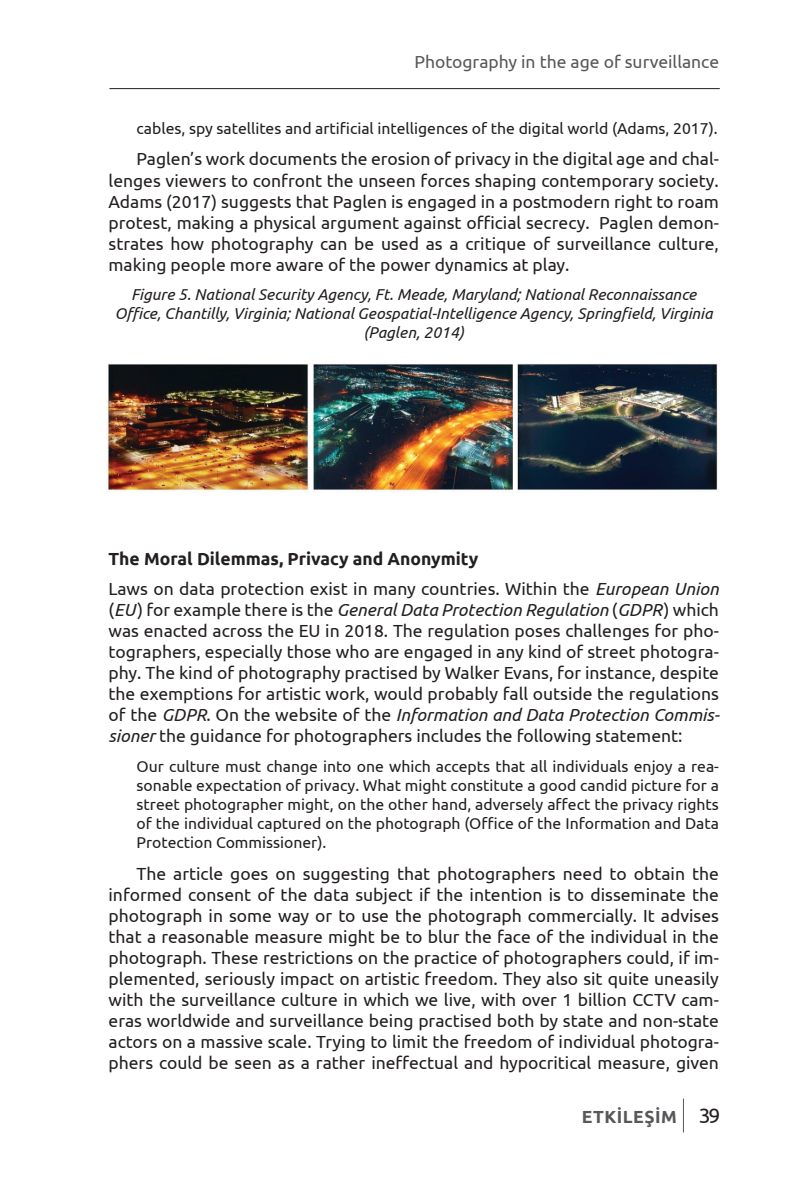
<style>
.page{position:relative;width:794px;height:1191px;background:#fff}
.page>*{position:absolute;margin:0;border:0;box-sizing:border-box;transform-origin:0 0}
.t1{font:17.5px/21px "Ubuntu";color:#231f20;text-align:justify}
.t2{font:17.5px "Ubuntu";color:#57585a}
.t3{font:700 17.5px "Ubuntu";letter-spacing:.03em;color:#57585a}
.t4{font:15.75px/19.1px "Ubuntu";color:#231f20;text-align:justify}
.t5{font:italic 15.75px/19.1px "Ubuntu";color:#231f20;text-align:center}
.s1{font-weight:700}
.s2{font-style:italic}
.s3{font-weight:400;font-size:21px;color:#231f20}
</style>
<div class="page">
<hr style="left:109px;top:88px;width:611px;height:1px;background:#231f20">
<hr style="left:683px;top:1098px;width:1px;height:34px;background:#57585a">
<img style="left:107px;top:363px;width:611px;height:128px">
<p class="t2" style="left:414px;top:52px;width:306px">Photography in the age of surveillance</p>
<p class="t4" style="left:137px;top:118px;width:582px">cables, spy satellites and artificial intelligences of the digital world (Adams, 2017).</p>
<p class="t1" style="left:109px;top:148px;width:612px;text-indent:28px">Paglen’s work documents the erosion of privacy in the digital age and chal&shy;lenges viewers to confront the unseen forces shaping contemporary society.<br>Adams (2017) suggests that Paglen is engaged in a postmodern right to roam protest, making a physical argument against official secrecy. Paglen demon&shy;strates how photography can be used as a critique of surveillance culture, making people more aware of the power dynamics at play.</p>
<p class="t5" style="left:115px;top:285px;width:599px">Figure 5. National Security Agency, Ft. Meade, Maryland; National Reconnaissance<br>Office, Chantilly, Virginia; National Geospatial-Intelligence Agency, Springfield, Virginia (Paglen, 2014)</p>
<p class="t1" style="left:109px;top:543px;width:612px;line-height:29.8px"><span class="s1">The Moral Dilemmas, Privacy and Anonymity<br></span>Laws on data protection exist in many countries. Within the <span class="s2">European Union</span></p>
<p class="t1" style="left:109px;top:598px;width:613px">(<span class="s2">EU</span>) for example there is the <span class="s2">General Data Protection Regulation</span> (<span class="s2">GDPR</span>) which was enacted across the EU in 2018. The regulation poses challenges for pho&shy;tographers, especially those who are engaged in any kind of street photogra&shy;phy. The kind of photography practised by Walker Evans, for instance, despite the exemptions for artistic work, would probably fall outside the regulations of the <span class="s2">GDPR</span>. On the website of the <span class="s2">Information and Data Protection Commis&shy;sioner</span> the guidance for photographers includes the following statement:</p>
<p class="t4" style="left:137px;top:756px;width:584px">Our culture must change into one which accepts that all individuals enjoy a rea&shy;sonable expectation of privacy. What might constitute a good candid picture for a street photographer might, on the other hand, adversely affect the privacy rights of the individual captured on the photograph (Office of the Information and Data Protection Commissioner).</p>
<p class="t1" style="left:109px;top:862px;width:612px;text-indent:28px">The article goes on suggesting that photographers need to obtain the informed consent of the data subject if the intention is to disseminate the photograph in some way or to use the photograph commercially. It advises that a reasonable measure might be to blur the face of the individual in the photograph. These restrictions on the practice of photographers could, if im&shy;plemented, seriously impact on artistic freedom. They also sit quite uneasily with the surveillance culture in which we live, with over 1 billion CCTV cam&shy;eras worldwide and surveillance being practised both by state and non-state actors on a massive scale. Trying to limit the freedom of individual photogra&shy;phers could be seen as a rather ineffectual and hypocritical measure, given</p>
<p class="t3" style="left:582px;top:1106px;width:140px">ETKİLEŞİM <span class="s3">39</span></p>
</div>
